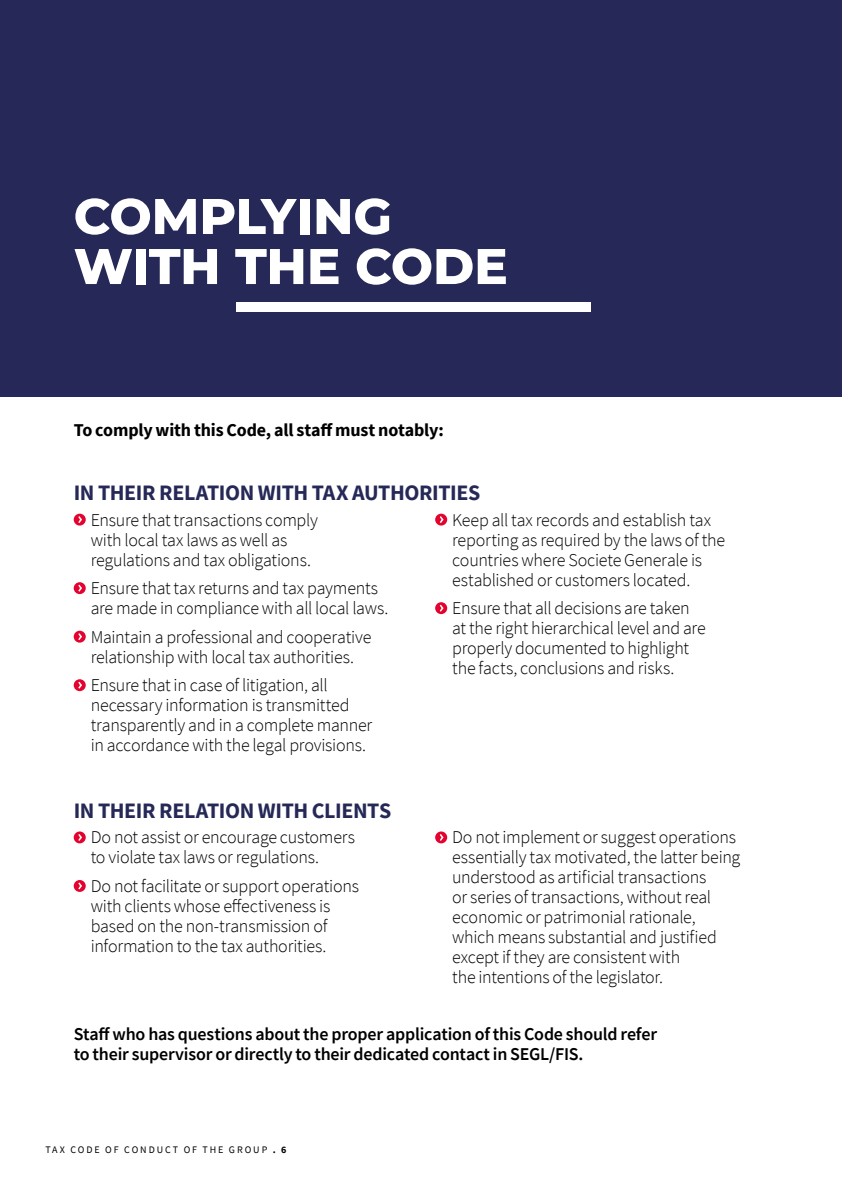
<style>
.page{position:relative;width:842px;height:1191px;background:#fff}
.page>*{position:absolute;margin:0;border:0;box-sizing:border-box;transform-origin:0 0}
.t1{font:800 50px/50px "Montserrat";letter-spacing:-.005em;color:#fff}
.t2{font:700 22px "Source Sans Pro";letter-spacing:-.02em;color:#262957}
.t3{font:300 18px/20px "Source Sans Pro";letter-spacing:-.015em;color:#000}
.t4{font:600 18px/20px "Source Sans Pro";letter-spacing:-.01em;color:#000}
.t5{font:700 18px "Source Sans Pro";letter-spacing:-.01em;color:#000}
.t6{font:10px "Source Sans Pro";letter-spacing:.195em;color:#000}
.s1{font-weight:700}
</style>
<div class="page">
<div style="left:74px;top:513px;width:12px;height:12px;background:#e4032e;border-radius:50%"></div>
<svg style="left:78px;top:516px;width:4px;height:7px"></svg>
<div style="left:74px;top:582px;width:12px;height:12px;background:#e4032e;border-radius:50%"></div>
<svg style="left:78px;top:584px;width:4px;height:7px"></svg>
<div style="left:74px;top:630px;width:12px;height:12px;background:#e4032e;border-radius:50%"></div>
<svg style="left:78px;top:633px;width:4px;height:7px"></svg>
<div style="left:74px;top:679px;width:12px;height:12px;background:#e4032e;border-radius:50%"></div>
<svg style="left:78px;top:681px;width:4px;height:7px"></svg>
<div style="left:435px;top:513px;width:12px;height:12px;background:#e4032e;border-radius:50%"></div>
<svg style="left:440px;top:516px;width:3px;height:7px"></svg>
<svg style="left:435px;top:602px;width:12px;height:12px"></svg>
<svg style="left:440px;top:604px;width:3px;height:7px"></svg>
<div style="left:74px;top:831px;width:12px;height:12px;background:#e4032e;border-radius:50%"></div>
<svg style="left:78px;top:834px;width:4px;height:7px"></svg>
<div style="left:74px;top:880px;width:12px;height:12px;background:#e4032e;border-radius:50%"></div>
<svg style="left:78px;top:882px;width:4px;height:7px"></svg>
<div style="left:435px;top:831px;width:12px;height:12px;background:#e4032e;border-radius:50%"></div>
<svg style="left:440px;top:834px;width:3px;height:7px"></svg>
<div style="left:0;top:0;width:842px;height:397px;background:#262957"></div>
<div style="left:236px;top:303px;width:355px;height:9px;background:#fff"></div>
<h1 class="t1" style="left:74px;top:188px;width:436px">COMPLYING<br>WITH THE CODE</h1>
<p class="t5" style="left:74px;top:418px;width:371px">To comply with this Code, all staff must notably:</p>
<p class="t2" style="left:74px;top:478px;width:408px">IN THEIR RELATION WITH TAX AUTHORITIES</p>
<p class="t3" style="left:91px;top:509px;width:229px">Ensure that transactions comply with local tax laws as well as regulations and tax obligations.</p>
<p class="t3" style="left:91px;top:578px;width:299px">Ensure that tax returns and tax payments are made in compliance with all local laws.</p>
<p class="t3" style="left:91px;top:626px;width:282px">Maintain a professional and cooperative relationship with local tax authorities.</p>
<p class="t3" style="left:91px;top:675px;width:283px">Ensure that in case of litigation, all necessary information is transmitted transparently and in a complete manner in accordance with the legal provisions.</p>
<p class="t3" style="left:452px;top:509px;width:275px">Keep all tax records and establish tax reporting as required by the laws of the countries where Societe Generale is established or customers located.</p>
<p class="t3" style="left:452px;top:598px;width:255px">Ensure that all decisions are taken at the right hierarchical level and are properly documented to highlight the facts, conclusions and risks.</p>
<p class="t2" style="left:74px;top:795px;width:319px">IN THEIR RELATION WITH CLIENTS</p>
<p class="t3" style="left:91px;top:827px;width:266px">Do not assist or encourage customers to violate tax laws or regulations.</p>
<p class="t3" style="left:91px;top:876px;width:270px">Do not facilitate or support operations with clients whose effectiveness is based on the non-transmission of information to the tax authorities.</p>
<p class="t3" style="left:452px;top:827px;width:290px">Do not implement or suggest operations essentially tax motivated, the latter being understood as artificial transactions<br>or series of transactions, without real economic or patrimonial rationale, which means substantial and justified except if they are consistent with<br>the intentions of the legislator.</p>
<p class="t4" style="left:74px;top:1024px;width:585px">Staff who has questions about the proper application of this Code should refer to their supervisor or directly to their dedicated contact in SEGL/FIS.</p>
<p class="t6" style="left:45px;top:1143px;width:243px">TAX CODE OF CONDUCT OF THE GROUP <span class="s1">. 6</span></p>
</div>
